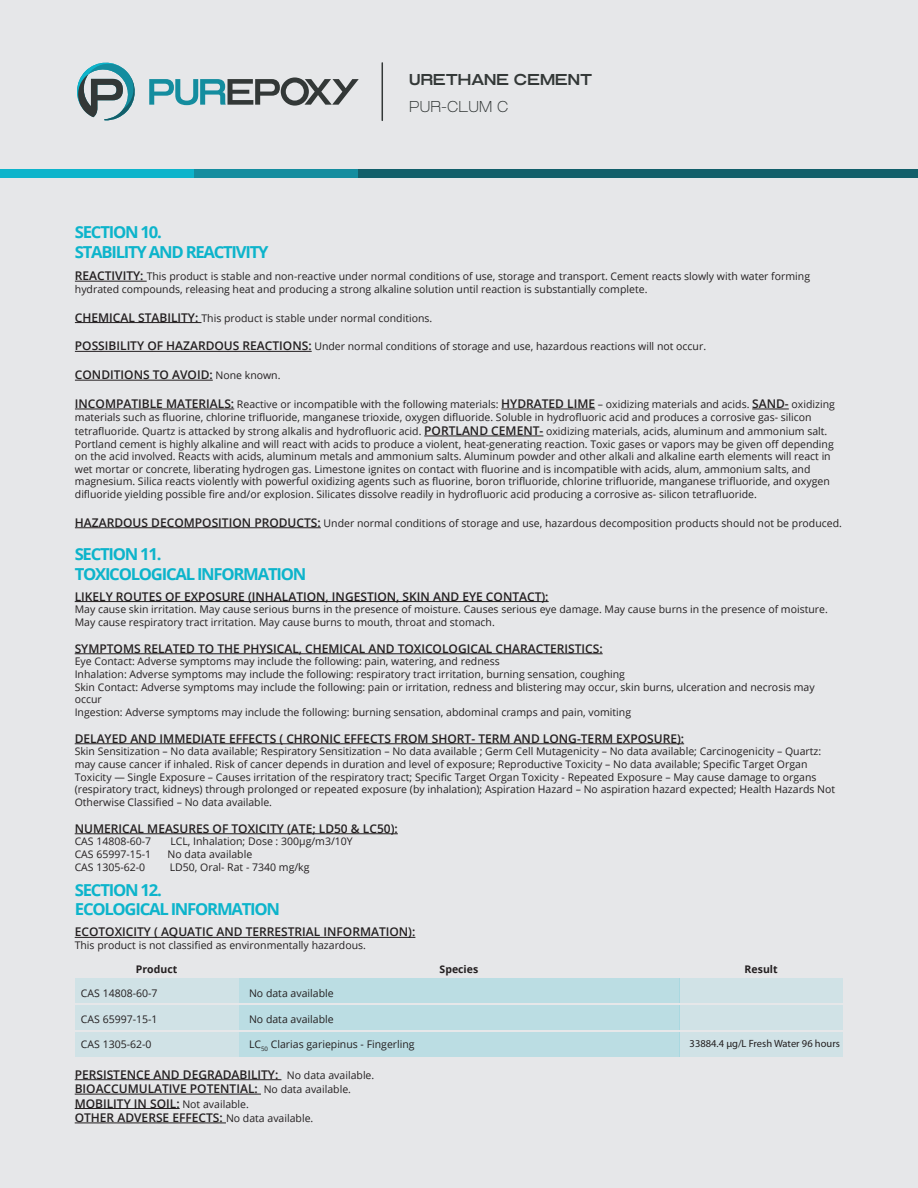
<style>
.page{position:relative;width:918px;height:1188px;background:#e6e7e9}
.page>*{position:absolute;margin:0;border:0;box-sizing:border-box;transform-origin:0 0}
.t1{font:700 16.5px/19.8px "Open Sans";letter-spacing:-.075em;color:#0db4cb}
.t2{font:700 expanded 15.75px "Grillmaster";color:#333837}
.t3{font:200 expanded 15.75px "Grillmaster";color:#333837}
.t4{font:600 12px/14.4px "Open Sans";color:#231f20}
.t5{font:10.5px/12.6px "Open Sans";color:#231f20}
.t6{font:10.5px "Myriad Pro";color:#231f20}
.t7{font:700 10.5px "Open Sans";color:#231f20}
.s1{font-weight:600;font-size:12px}
.s2{font-weight:400;font-size:10.5px}
</style>
<div class="page">
<hr style="left:75px;top:601px;width:474px;height:1px;background:#231f20">
<hr style="left:75px;top:653px;width:528px;height:1px;background:#231f20">
<hr style="left:75px;top:743px;width:609px;height:1px;background:#231f20">
<hr style="left:75px;top:833px;width:323px;height:1px;background:#231f20">
<hr style="left:75px;top:937px;width:340px;height:1px;background:#231f20">
<hr style="left:75px;top:1079px;width:206px;height:1px;background:#231f20">
<hr style="left:75px;top:1094px;width:186px;height:1px;background:#231f20">
<hr style="left:75px;top:1108px;width:105px;height:1px;background:#231f20">
<hr style="left:75px;top:1123px;width:151px;height:1px;background:#231f20">
<hr style="left:75px;top:281px;width:72px;height:1px;background:#231f20">
<hr style="left:75px;top:322px;width:126px;height:1px;background:#231f20">
<hr style="left:75px;top:351px;width:237px;height:1px;background:#231f20">
<hr style="left:75px;top:380px;width:138px;height:1px;background:#231f20">
<hr style="left:75px;top:409px;width:159px;height:1px;background:#231f20">
<hr style="left:501px;top:409px;width:94px;height:1px;background:#231f20">
<hr style="left:752px;top:409px;width:37px;height:1px;background:#231f20">
<hr style="left:424px;top:436px;width:119px;height:1px;background:#231f20">
<hr style="left:75px;top:527px;width:246px;height:1px;background:#231f20">
<svg style="left:77px;top:62px;width:58px;height:59px"></svg>
<svg style="left:149px;top:77px;width:210px;height:29px"></svg>
<hr style="left:382px;top:63px;width:1px;height:57px;background:#333837">
<div style="left:0;top:170px;width:194px;height:8px;background:#0db4cb"></div>
<div style="left:194px;top:170px;width:165px;height:8px;background:#148d9f"></div>
<div style="left:359px;top:170px;width:559px;height:8px;background:#125f6a"></div>
<div style="left:75px;top:979px;width:164px;height:24px;background:#d0e2e6"></div>
<div style="left:679px;top:979px;width:164px;height:24px;background:#d0e2e6"></div>
<div style="left:239px;top:979px;width:440px;height:24px;background:#bbdde3"></div>
<div style="left:75px;top:1006px;width:164px;height:24px;background:#d0e2e6"></div>
<div style="left:679px;top:1006px;width:164px;height:24px;background:#d0e2e6"></div>
<div style="left:239px;top:1006px;width:440px;height:24px;background:#bbdde3"></div>
<div style="left:75px;top:1032px;width:164px;height:25px;background:#d0e2e6"></div>
<div style="left:679px;top:1032px;width:164px;height:25px;background:#d0e2e6"></div>
<div style="left:239px;top:1032px;width:440px;height:25px;background:#bbdde3"></div>
<h1 class="t1" style="left:75px;top:222px;width:195px">SECTION 10.<br>STABILITY AND REACTIVITY</h1>
<h2 class="t2" style="left:409px;top:71px;width:185px">URETHANE CEMENT</h2>
<h2 class="t3" style="left:409px;top:98px;width:101px">PUR-CLUM C</h2>
<p class="t5" style="left:75px;top:270px;width:737px"><span class="s1">REACTIVITY:</span> This product is stable and non-reactive under normal conditions of use, storage and transport. Cement reacts slowly with water forming hydrated compounds, releasing heat and producing a strong alkaline solution until reaction is substantially complete.</p>
<p class="t5" style="left:75px;top:311px;width:359px"><span class="s1">CHEMICAL STABILITY:</span> This product is stable under normal conditions.</p>
<p class="t5" style="left:75px;top:340px;width:633px"><span class="s1">POSSIBILITY OF HAZARDOUS REACTIONS:</span> Under normal conditions of storage and use, hazardous reactions will not occur.</p>
<p class="t4" style="left:75px;top:367px;width:207px">CONDITIONS TO AVOID: <span class="s2">None known.</span></p>
<p class="t5" style="left:75px;top:398px;width:762px"><span class="s1">INCOMPATIBLE MATERIALS:</span> Reactive or incompatible with the following materials: <span class="s1">HYDRATED LIME</span> – oxidizing materials and acids. <span class="s1">SAND-</span> oxidizing materials such as fluorine, chlorine trifluoride, manganese trioxide, oxygen difluoride. Soluble in hydrofluoric acid and produces a corrosive gas- silicon</p>
<p class="t5" style="left:75px;top:425px;width:760px">tetrafluoride. Quartz is attacked by strong alkalis and hydrofluoric acid. <span class="s1">PORTLAND CEMENT-</span> oxidizing materials, acids, aluminum and ammonium salt.<br>Portland cement is highly alkaline and will react with acids to produce a violent, heat-generating reaction. Toxic gases or vapors may be given off depending on the acid involved. Reacts with acids, aluminum metals and ammonium salts. Aluminum powder and other alkali and alkaline earth elements will react in wet mortar or concrete, liberating hydrogen gas. Limestone ignites on contact with fluorine and is incompatible with acids, alum, ammonium salts, and magnesium. Silica reacts violently with powerful oxidizing agents such as fluorine, boron trifluoride, chlorine trifluoride, manganese trifluoride, and oxygen difluoride yielding possible fire and/or explosion. Silicates dissolve readily in hydrofluoric acid producing a corrosive as- silicon tetrafluoride.</p>
<p class="t5" style="left:75px;top:516px;width:769px"><span class="s1">HAZARDOUS DECOMPOSITION PRODUCTS:</span> Under normal conditions of storage and use, hazardous decomposition products should not be produced.</p>
<h1 class="t1" style="left:75px;top:544px;width:233px">SECTION 11.<br>TOXICOLOGICAL INFORMATION</h1>
<p class="t4" style="left:75px;top:589px;width:475px">LIKELY ROUTES OF EXPOSURE (INHALATION, INGESTION, SKIN AND EYE CONTACT):</p>
<p class="t5" style="left:75px;top:603px;width:755px">May cause skin irritation. May cause serious burns in the presence of moisture. Causes serious eye damage. May cause burns in the presence of moisture.<br>May cause respiratory tract irritation. May cause burns to mouth, throat and stomach.</p>
<p class="t4" style="left:75px;top:641px;width:530px">SYMPTOMS RELATED TO THE PHYSICAL, CHEMICAL AND TOXICOLOGICAL CHARACTERISTICS:</p>
<p class="t5" style="left:75px;top:655px;width:741px">Eye Contact: Adverse symptoms may include the following: pain, watering, and redness<br>Inhalation: Adverse symptoms may include the following: respiratory tract irritation, burning sensation, coughing<br>Skin Contact: Adverse symptoms may include the following: pain or irritation, redness and blistering may occur, skin burns, ulceration and necrosis may occur<br>Ingestion: Adverse symptoms may include the following: burning sensation, abdominal cramps and pain, vomiting</p>
<p class="t4" style="left:75px;top:731px;width:611px">DELAYED AND IMMEDIATE EFFECTS ( CHRONIC EFFECTS FROM SHORT- TERM AND LONG-TERM EXPOSURE):</p>
<p class="t5" style="left:75px;top:745px;width:762px">Skin Sensitization – No data available; Respiratory Sensitization – No data available ; Germ Cell Mutagenicity – No data available; Carcinogenicity – Quartz: may cause cancer if inhaled. Risk of cancer depends in duration and level of exposure; Reproductive Toxicity – No data available; Specific Target Organ Toxicity — Single Exposure – Causes irritation of the respiratory tract; Specific Target Organ Toxicity - Repeated Exposure – May cause damage to organs (respiratory tract, kidneys) through prolonged or repeated exposure (by inhalation); Aspiration Hazard – No aspiration hazard expected; Health Hazards Not Otherwise Classified – No data available.</p>
<p class="t4" style="left:75px;top:821px;width:325px">NUMERICAL MEASURES OF TOXICITY (ATE; LD50 &amp; LC50):</p>
<p class="t5" style="left:75px;top:835px;width:78px">CAS 14808-60-7</p>
<p class="t5" style="left:170px;top:835px;width:184px">LCL, Inhalation; Dose : 300μg/m3/10Y</p>
<p class="t5" style="left:75px;top:848px;width:78px">CAS 65997-15-1</p>
<p class="t5" style="left:168px;top:848px;width:86px">No data available</p>
<p class="t5" style="left:75px;top:860px;width:72px">CAS 1305-62-0</p>
<p class="t5" style="left:170px;top:860px;width:141px">LD50, Oral- Rat - 7340 mg/kg</p>
<h1 class="t1" style="left:75px;top:879px;width:207px">SECTION 12.<br>ECOLOGICAL INFORMATION</h1>
<p class="t4" style="left:75px;top:925px;width:342px">ECOTOXICITY ( AQUATIC AND TERRESTRIAL INFORMATION):</p>
<p class="t5" style="left:75px;top:939px;width:293px">This product is not classified as environmentally hazardous.</p>
<p class="t7" style="left:136px;top:961px;width:43px">Product</p>
<p class="t7" style="left:440px;top:961px;width:40px">Species</p>
<p class="t7" style="left:745px;top:961px;width:35px">Result</p>
<p class="t5" style="left:249px;top:987px;width:86px">No data available</p>
<p class="t5" style="left:249px;top:1012px;width:86px">No data available</p>
<p class="t5" style="left:249px;top:1037px;width:167px">LC<sub>50</sub> Clarias gariepinus - Fingerling</p>
<p class="t5" style="left:81px;top:987px;width:78px">CAS 14808-60-7</p>
<p class="t5" style="left:81px;top:1012px;width:78px">CAS 65997-15-1</p>
<p class="t5" style="left:81px;top:1037px;width:72px">CAS 1305-62-0</p>
<p class="t6" style="left:690px;top:1037px;width:152px">33884.4 μg/L Fresh Water 96 hours</p>
<p class="t4" style="left:75px;top:1067px;width:301px">PERSISTENCE AND DEGRADABILITY: <span class="s2">No data available.<br></span>BIOACCUMULATIVE POTENTIAL: <span class="s2">No data available.<br></span>MOBILITY IN SOIL: <span class="s2">Not available.<br></span>OTHER ADVERSE EFFECTS: <span class="s2">No data available.</span></p>
</div>
